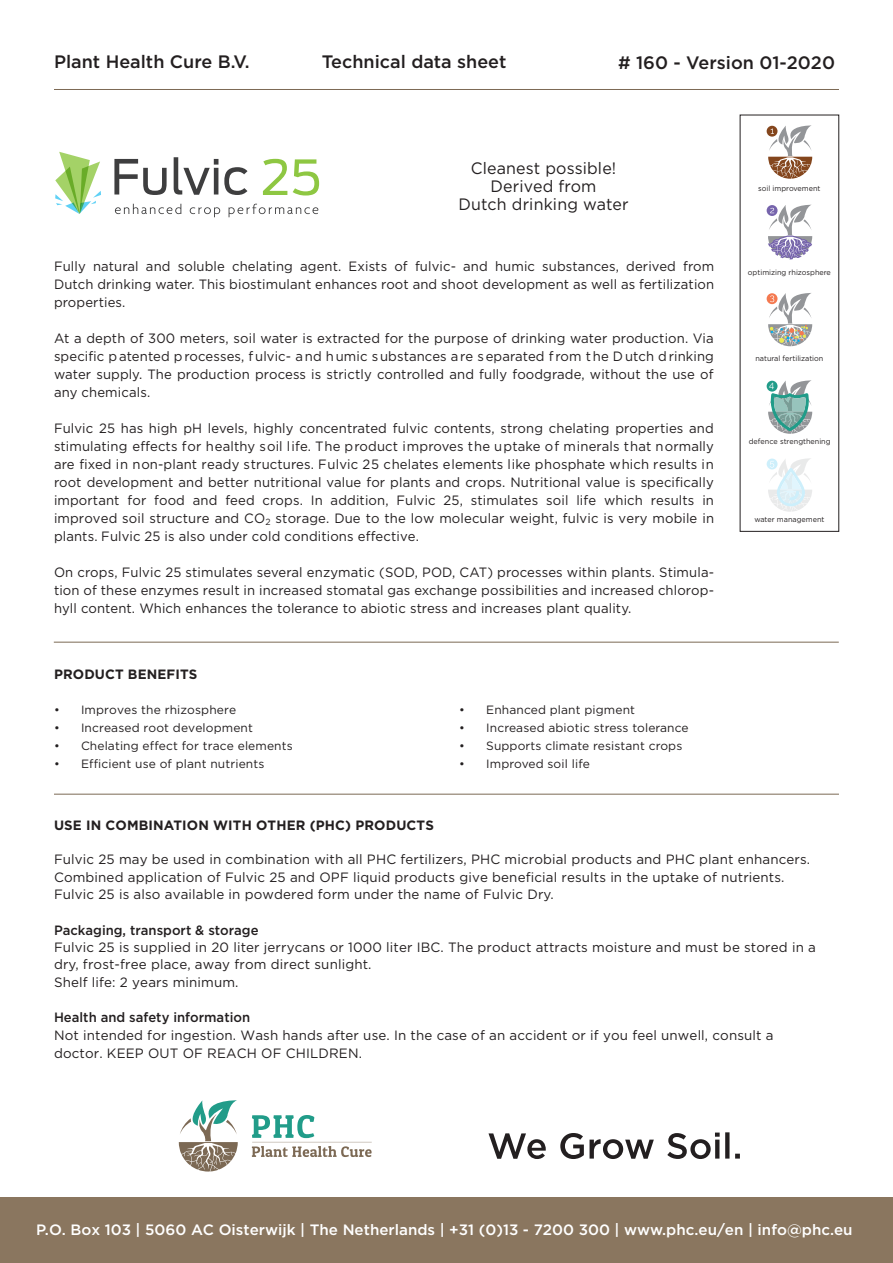
<style>
.page{position:relative;width:893px;height:1263px;background:#fff}
.page>*{position:absolute;margin:0;border:0;box-sizing:border-box;transform-origin:0 0}
.t1{font:500 18px "Gotham";color:#231f20}
.t2{font:16.5px "Gotham";letter-spacing:.01em;color:#231f20}
.t3{font:500 15px "Gotham";color:#fff}
.t4{font:13.5px/18px "Gotham";letter-spacing:.01em;color:#231f20;text-align:justify}
.t5{font:700 13.5px "Gotham";letter-spacing:.01em;color:#231f20}
.t6{font:12px "Gotham";letter-spacing:.01em;color:#231f20}
.t7{font:9.3px "Raleway";color:#fff}
.t8{font:7.5px "Gotham";color:#231f20}
.s1{font-weight:500}
</style>
<div class="page">
<hr style="left:54px;top:89px;width:785px;height:1px;background:#7c6954">
<div style="left:0;top:1197px;width:893px;height:66px;background:#8a765f"></div>
<svg style="left:252px;top:1115px;width:120px;height:42px"></svg>
<svg style="left:179px;top:1100px;width:59px;height:71px"></svg>
<svg style="left:488px;top:1132px;width:252px;height:27px"></svg>
<hr style="left:54px;top:642px;width:785px;height:1px;background:#7c6954">
<svg style="left:768px;top:125px;width:44px;height:54px"></svg>
<svg style="left:767px;top:205px;width:45px;height:54px"></svg>
<svg style="left:768px;top:293px;width:44px;height:53px"></svg>
<svg style="left:767px;top:380px;width:45px;height:54px"></svg>
<div style="left:767px;top:459px;width:10px;height:10px;background:#cdeffb;border-radius:50%"></div>
<svg style="left:768px;top:458px;width:44px;height:54px"></svg>
<hr style="left:54px;top:794px;width:785px;height:1px;background:#7c6954">
<svg style="left:114px;top:159px;width:53px;height:36px"></svg>
<svg style="left:174px;top:157px;width:44px;height:38px"></svg>
<svg style="left:224px;top:167px;width:23px;height:28px"></svg>
<svg style="left:263px;top:159px;width:24px;height:36px"></svg>
<svg style="left:293px;top:159px;width:26px;height:36px"></svg>
<svg style="left:115px;top:204px;width:66px;height:10px"></svg>
<svg style="left:190px;top:207px;width:30px;height:10px"></svg>
<svg style="left:229px;top:204px;width:89px;height:13px"></svg>
<svg style="left:55px;top:152px;width:46px;height:62px"></svg>
<p class="t1" style="left:54px;top:50px;width:197px">Plant Health Cure B.V.</p>
<p class="t1" style="left:322px;top:50px;width:186px">Technical data sheet</p>
<p class="t1" style="left:618px;top:51px;width:218px"># 160 - Version 01-2020</p>
<p class="t2" style="left:471px;top:157px;width:147px">Cleanest possible!</p>
<p class="t2" style="left:491px;top:175px;width:107px">Derived from</p>
<p class="t2" style="left:458px;top:193px;width:172px">Dutch drinking water</p>
<p class="t4" style="left:54px;top:257px;width:662px">Fully natural and soluble chelating agent. Exists of fulvic- and humic substances, derived from Dutch drinking water. This biostimulant enhances root and shoot development as well as fertilization properties.</p>
<p class="t4" style="left:54px;top:329px;width:661px">At a depth of 300 meters, soil water is extracted for the purpose of drinking water production. Via specific patented processes, fulvic- and humic substances are separated from the Dutch drinking water supply. The production process is strictly controlled and fully foodgrade, without the use of any chemicals.</p>
<p class="t4" style="left:54px;top:419px;width:662px">Fulvic 25 has high pH levels, highly concentrated fulvic contents, strong chelating properties and stimulating effects for healthy soil life. The product improves the uptake of minerals that normally are fixed in non-plant ready structures. Fulvic 25 chelates elements like phosphate which results in root development and better nutritional value for plants and crops. Nutritional value is specifically important for food and feed crops. In addition, Fulvic 25, stimulates soil life which results in improved soil structure and CO<sub>2</sub> storage. Due to the low molecular weight, fulvic is very mobile in plants. Fulvic 25 is also under cold conditions effective.</p>
<p class="t4" style="left:54px;top:563px;width:662px">On crops, Fulvic 25 stimulates several enzymatic (SOD, POD, CAT) processes within plants. Stimula&shy;tion of these enzymes result in increased stomatal gas exchange possibilities and increased chlorop&shy;hyll content. Which enhances the tolerance to abiotic stress and increases plant quality.</p>
<p class="t5" style="left:54px;top:665px;width:145px">PRODUCT BENEFITS</p>
<p class="t6" style="left:54px;top:702px;width:184px">• Improves the rhizosphere</p>
<p class="t6" style="left:54px;top:720px;width:200px">• Increased root development</p>
<p class="t6" style="left:54px;top:738px;width:240px">• Chelating effect for trace elements</p>
<p class="t6" style="left:54px;top:756px;width:212px">• Efficient use of plant nutrients</p>
<p class="t6" style="left:459px;top:702px;width:177px">• Enhanced plant pigment</p>
<p class="t6" style="left:459px;top:720px;width:231px">• Increased abiotic stress tolerance</p>
<p class="t6" style="left:459px;top:738px;width:225px">• Supports climate resistant crops</p>
<p class="t6" style="left:459px;top:756px;width:132px">• Improved soil life</p>
<p class="t8" style="left:758px;top:184px;width:64px">soil improvement</p>
<p class="t8" style="left:748px;top:268px;width:84px">optimizing rhizosphere</p>
<p class="t8" style="left:755px;top:353px;width:69px">natural fertilization</p>
<p class="t7" style="left:769px;top:380px;width:7px">4</p>
<p class="t8" style="left:749px;top:437px;width:83px">defence strengthening</p>
<p class="t8" style="left:754px;top:514px;width:72px">water management</p>
<p class="t5" style="left:54px;top:817px;width:381px">USE IN COMBINATION WITH OTHER (PHC) PRODUCTS</p>
<p class="t4" style="left:54px;top:850px;width:758px;line-height:17.4px;text-align:left">Fulvic 25 may be used in combination with all PHC fertilizers, PHC microbial products and PHC plant enhancers.<br>Combined application of Fulvic 25 and OPF liquid products give beneficial results in the uptake of nutrients.<br>Fulvic 25 is also available in powdered form under the name of Fulvic Dry.</p>
<p class="t4" style="left:54px;top:921px;width:763px;line-height:17.4px;text-align:left"><span class="s1">Packaging, transport &amp; storage<br></span>Fulvic 25 is supplied in 20 liter jerrycans or 1000 liter IBC. The product attracts moisture and must be stored in a dry, frost-free place, away from direct sunlight.<br>Shelf life: 2 years minimum.</p>
<p class="t4" style="left:54px;top:1008px;width:721px;text-align:left"><span class="s1">Health and safety information<br></span>Not intended for ingestion. Wash hands after use. In the case of an accident or if you feel unwell, consult a doctor. KEEP OUT OF REACH OF CHILDREN.</p>
<p class="t3" style="left:36px;top:1220px;width:818px">P.O. Box 103 | 5060 AC Oisterwijk | The Netherlands | +31 (0)13 - 7200 300 | www.phc.eu/en | info@phc.eu</p>
</div>
